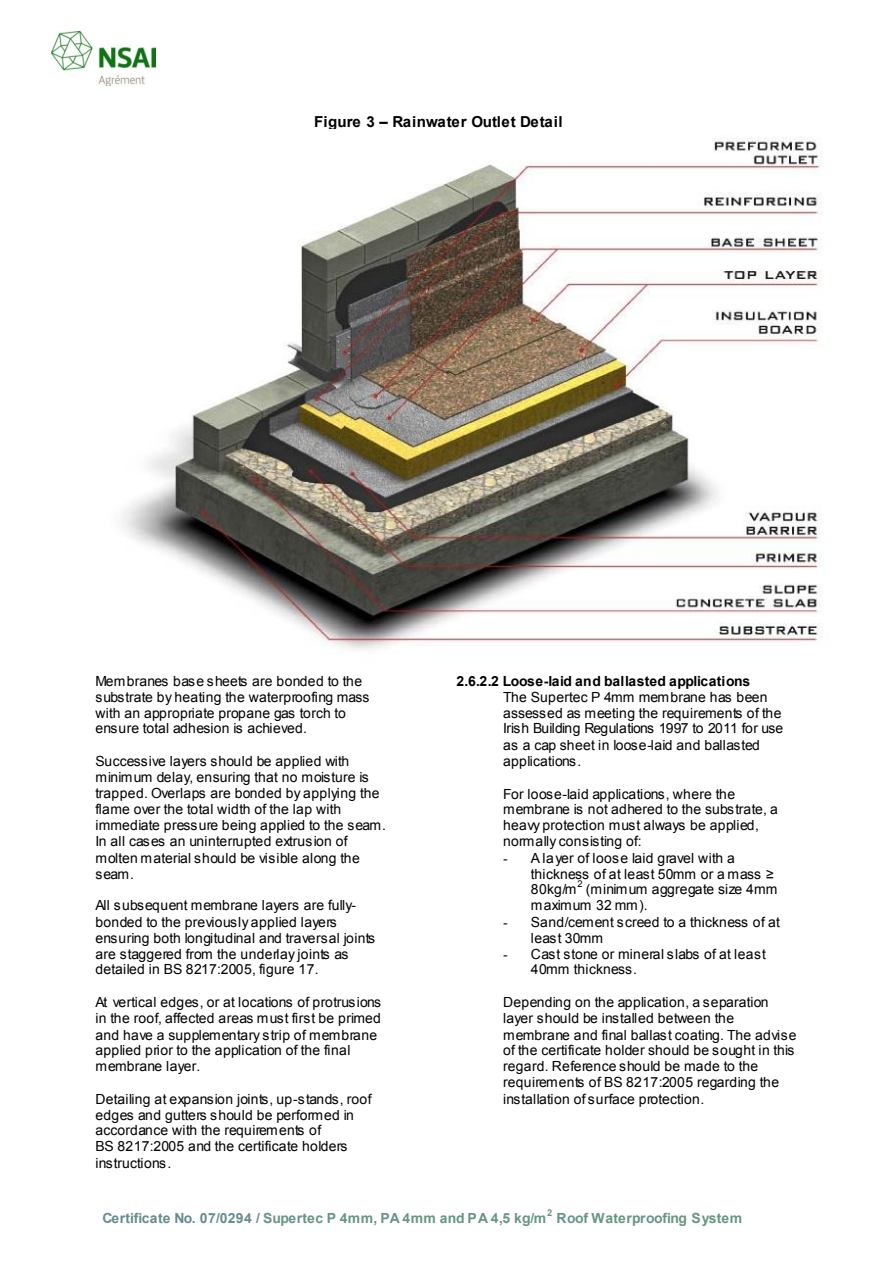
<style>
.page{position:relative;width:893px;height:1263px;background:#fff}
.page>*{position:absolute;margin:0;border:0;box-sizing:border-box;transform-origin:0 0}
.t1{font:700 15.15px "Arial";letter-spacing:.005em;color:#000}
.t2{font:13.95px/16px "Arial";letter-spacing:.025em;color:#000}
.t3{font:13.95px/16px "Arial";color:#000}
.t4{font:700 13.95px "Arial";letter-spacing:.025em;color:#669682}
.t5{font:700 13.95px "Arial";color:#669682}
.t6{font:700 9.3px "Arial";color:#669682}
.t7{font:9.3px "Arial";color:#000}
.s1{font-style:inherit}
.s2{font-weight:700}
.s3{font-family:"Times New Roman"}
.s4{color:#668c8c}
</style>
<div class="page">
<img style="left:51px;top:31px;width:105px;height:55px">
<img style="left:122px;top:137px;width:700px;height:512px">
<p class="t1" style="left:314px;top:111px;width:250px">Figure 3 <span class="s1">–</span> Rainwater Outlet Detail</p>
<p class="t2" style="left:95px;top:673px;width:276px">Membranes base sheets are bonded to the substrate by heating the waterproofing mass with an appropriate propane gas torch to ensure total adhesion is achieved.</p>
<p class="t2" style="left:95px;top:753px;width:292px">Successive layers should be applied with minimum delay, ensuring that no moisture is trapped. Overlaps are bonded by applying the flame over the total width of the lap with immediate pressure being applied to the seam.<br>In all cases an uninterrupted extrusion of molten material should be visible along the seam.</p>
<p class="t2" style="left:95px;top:897px;width:281px">All subsequent membrane layers are fully&shy;bonded to the previously applied layers ensuring both longitudinal and traversal joints are staggered from the underlay joints as detailed in BS 8217:2005, figure 17.</p>
<p class="t2" style="left:95px;top:994px;width:287px">At vertical edges, or at locations of protrusions in the roof, affected areas must first be primed and have a supplementary strip of membrane applied prior to the application of the final membrane layer.</p>
<p class="t2" style="left:95px;top:1091px;width:278px">Detailing at expansion joints, up-stands, roof edges and gutters should be performed in accordance with the requirements of<br>BS 8217:2005 and the certificate holders instructions.</p>
<p class="t3" style="left:503px;top:673px;width:282px;text-indent:-47px"><span class="s2">2.6.2.2 Loose-laid and ballasted applications<br></span>The Supertec P 4mm membrane has been assessed as meeting the requirements of the Irish Building Regulations 1997 to 2011 for use as a cap sheet in loose-laid and ballasted applications.</p>
<p class="t2" style="left:503px;top:786px;width:276px">For loose-laid applications, where the membrane is not adhered to the substrate, a heavy protection must always be applied, normally consisting of:</p>
<p class="t2" style="left:531px;top:850px;width:244px;text-indent:-28px"><span class="s3">-</span> A layer of loose laid gravel with a thickness of at least 50mm or a mass <span class="s1">≥<br></span>80kg/m</p>
<p class="t7" style="left:577px;top:877px;width:7px">2</p>
<p class="t3" style="left:531px;top:881px;width:248px;text-indent:55px">(minimum aggregate size 4mm maximum 32 mm).</p>
<p class="t3" style="left:531px;top:914px;width:251px;text-indent:-28px"><span class="s3">-</span> Sand/cement screed to a thickness of at least 30mm</p>
<p class="t2" style="left:531px;top:947px;width:237px;line-height:15.1px;text-indent:-28px"><span class="s3">-</span> Cast stone or mineral slabs of at least<br>40mm thickness.</p>
<p class="t2" style="left:503px;top:994px;width:295px">Depending on the application, a separation layer should be installed between the membrane and final ballast coating. The advise of the certificate holder should be sought in this regard. Reference should be made to the requirements of BS 8217:2005 regarding the installation of surface protection.</p>
<p class="t6" style="left:547px;top:1207px;width:7px">2</p>
<p class="t4" style="left:102px;top:1209px;width:445px"><span class="s4">Certificate No. 07/0294 /</span> Supertec P 4mm, PA 4mm and PA 4,5 kg/m</p>
<p class="t5" style="left:557px;top:1209px;width:187px">Roof Waterproofing System</p>
</div>
